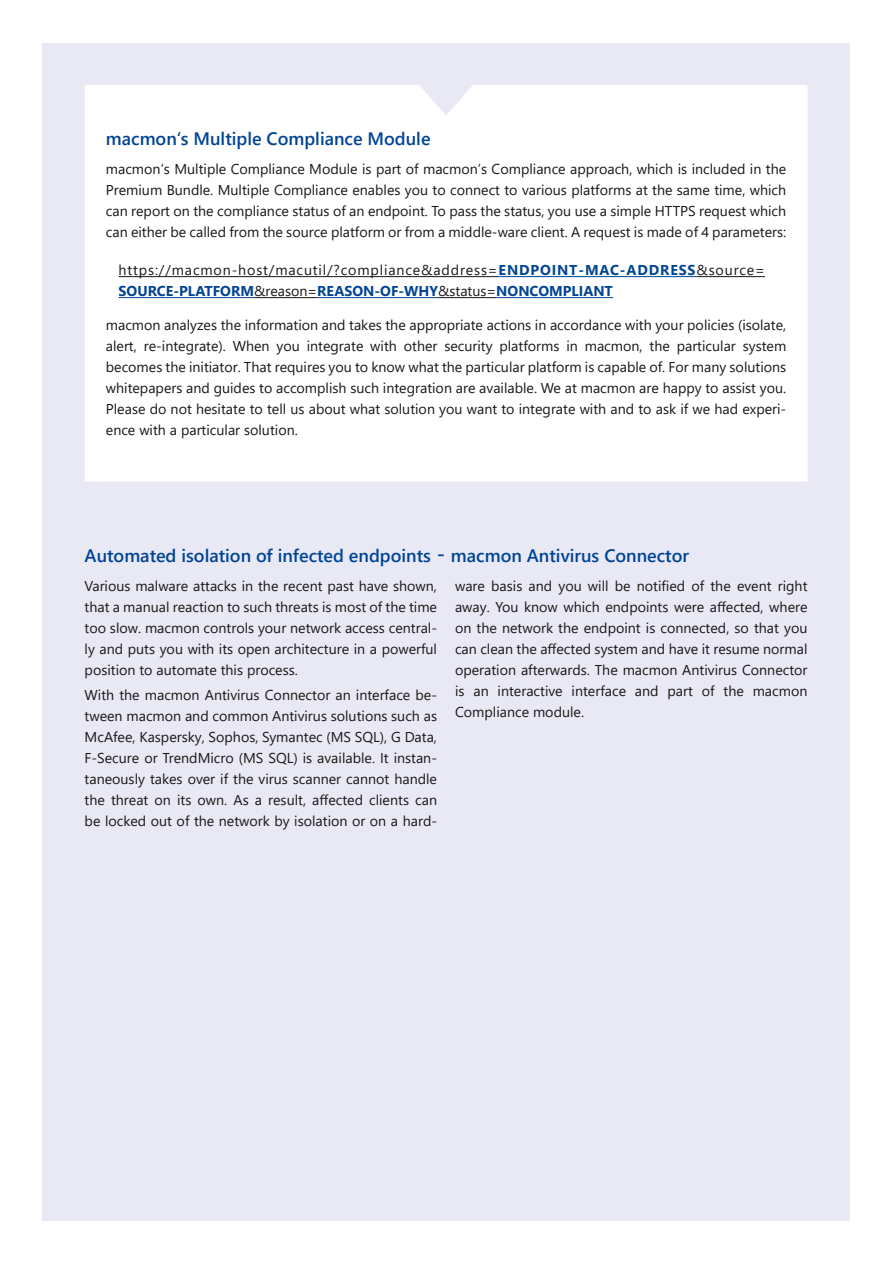
<style>
.page{position:relative;width:893px;height:1263px;background:#fff}
.page>*{position:absolute;margin:0;border:0;box-sizing:border-box;transform-origin:0 0}
.t1{font:600 18px "Segoe UI";color:#004493}
.t2{font:14.25px/21px "Segoe UI";color:#181716;text-align:justify}
.t3{font:14.25px/21px "Segoe UI";letter-spacing:.06em;color:#181716}
.s1{font-weight:700;color:#004493}
.s2{font-size:21px}
</style>
<div class="page">
<div style="left:43px;top:43px;width:807px;height:1177px;background:#e8e9f5"></div>
<div style="left:85px;top:85px;width:722px;height:397px;background:#fff"></div>
<hr style="left:119px;top:276px;width:379px;height:1px;background:#181716">
<hr style="left:498px;top:276px;width:198px;height:1px;background:#004493">
<hr style="left:696px;top:276px;width:69px;height:1px;background:#181716">
<hr style="left:119px;top:297px;width:135px;height:1px;background:#004493">
<hr style="left:254px;top:297px;width:63px;height:1px;background:#181716">
<hr style="left:317px;top:297px;width:121px;height:1px;background:#004493">
<hr style="left:438px;top:297px;width:58px;height:1px;background:#181716">
<hr style="left:496px;top:297px;width:117px;height:1px;background:#004493">
<p class="t1" style="left:106px;top:121px;width:326px">macmon‘s Multiple Compliance Module</p>
<p class="t2" style="left:106px;top:158px;width:682px">macmon’s Multiple Compliance Module is part of macmon’s Compliance approach, which is included in the Premium Bundle. Multiple Compliance enables you to connect to various platforms at the same time, which can report on the compliance status of an endpoint. To pass the status, you use a simple HTTPS request which can either be called from the source platform or from a middle-ware client. A request is made of 4 parameters:</p>
<p class="t3" style="left:119px;top:259px;width:648px">https://macmon-host/macutil/?compliance&amp;address=<span class="s1">ENDPOINT-MAC-ADDRESS</span>&amp;source=<br><span class="s1">SOURCE-PLATFORM</span>&amp;reason=<span class="s1">REASON-OF-WHY</span>&amp;status=<span class="s1">NONCOMPLIANT</span></p>
<p class="t2" style="left:106px;top:313px;width:682px">macmon analyzes the information and takes the appropriate actions in accordance with your policies (isolate, alert, re-integrate). When you integrate with other security platforms in macmon, the particular system becomes the initiator. That requires you to know what the particular platform is capable of. For many solutions whitepapers and guides to accomplish such integration are available. We at macmon are happy to assist you.<br>Please do not hesitate to tell us about what solution you want to integrate with and to ask if we had experi&shy;ence with a particular solution.</p>
<p class="t1" style="left:85px;top:539px;width:606px">Automated isolation of infected endpoints <span class="s2">-</span> macmon Antivirus Connector</p>
<p class="t2" style="left:85px;top:574px;width:354px">Various malware attacks in the recent past have shown, that a manual reaction to such threats is most of the time too slow. macmon controls your network access central&shy;ly and puts you with its open architecture in a powerful position to automate this process.</p>
<p class="t2" style="left:85px;top:683px;width:354px">With the macmon Antivirus Connector an interface be&shy;tween macmon and common Antivirus solutions such as McAfee, Kaspersky, Sophos, Symantec (MS SQL), G Data, F-Secure or TrendMicro (MS SQL) is available. It instan&shy;taneously takes over if the virus scanner cannot handle the threat on its own. As a result, affected clients can be locked out of the network by isolation or on a hard-</p>
<p class="t2" style="left:455px;top:574px;width:354px">ware basis and you will be notified of the event right away. You know which endpoints were affected, where on the network the endpoint is connected, so that you can clean the affected system and have it resume normal operation afterwards. The macmon Antivirus Connector is an interactive interface and part of the macmon Compliance module.</p>
</div>
